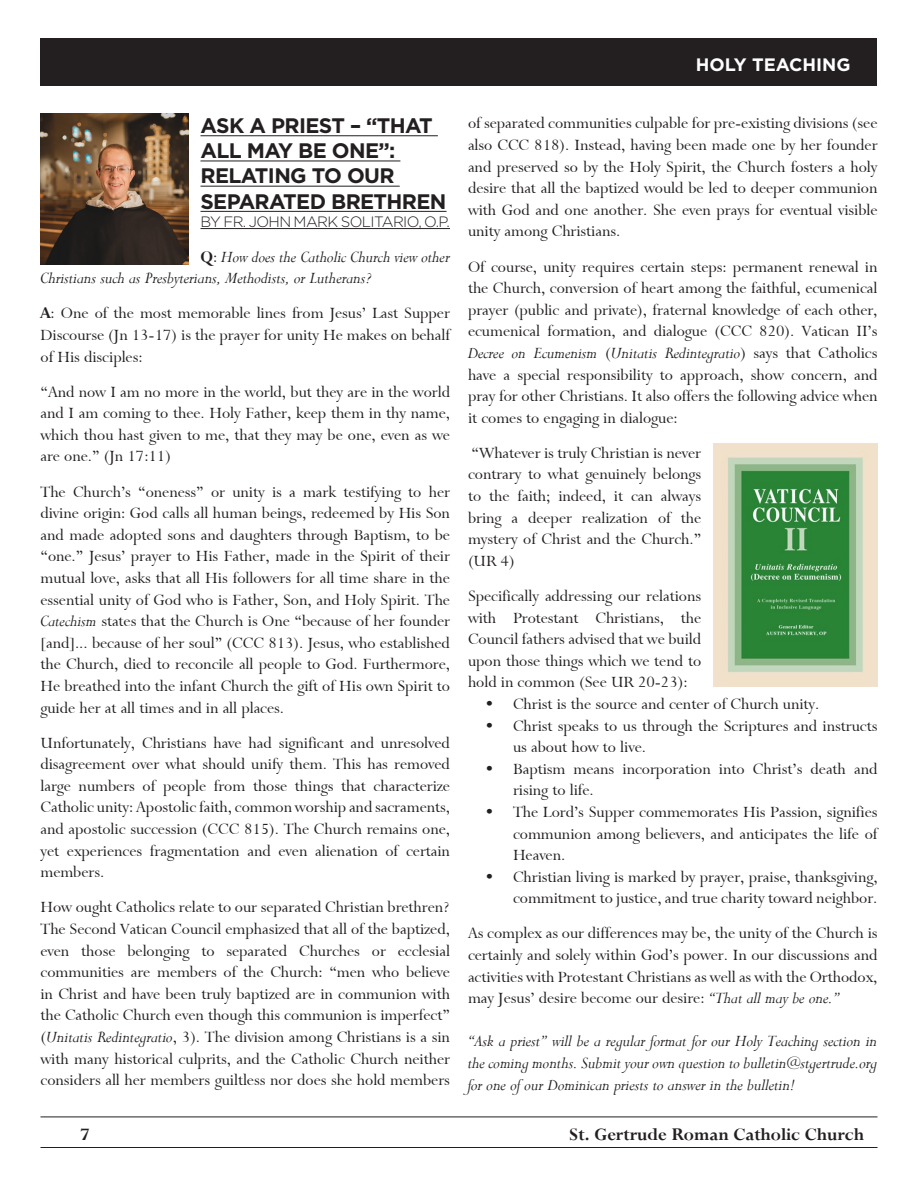
<style>
.page{position:relative;width:918px;height:1188px;background:#fff}
.page>*{position:absolute;margin:0;border:0;box-sizing:border-box;transform-origin:0 0}
.t1{font:700 21px/25.2px "Gotham";letter-spacing:-.03em;color:#231f20}
.t2{font:19.5px "Bronte Bold SWFTE";color:#231f20}
.t3{font:18px/21.6px "Bronte Regular SWFTE";color:#231f20;text-align:justify}
.t4{font:18px/21.6px "Bronte Italic SWFTE";color:#231f20}
.t5{font:700 18px "Gotham";color:#fff}
.t6{font:300 15px "Gotham";letter-spacing:-.04em;color:#231f20}
.s1{font-family:"Bronte Bold SWFTE"}
.s2{font-family:"Bronte Regular SWFTE"}
.s3{font-family:"Bronte Italic SWFTE"}
.s4{font-family:"Times New Roman";font-weight:700;font-style:italic}
</style>
<div class="page">
<hr style="left:40px;top:1147px;width:838px;height:1px;background:#231f20">
<hr style="left:40px;top:1117px;width:838px;height:1px;background:#231f20">
<img style="left:40px;top:113px;width:148px;height:152px">
<div style="left:40px;top:39px;width:838px;height:47px;background:#231f20"></div>
<hr style="left:200px;top:136px;width:238px;height:1px;background:#231f20">
<hr style="left:200px;top:161px;width:200px;height:1px;background:#231f20">
<hr style="left:200px;top:186px;width:200px;height:1px;background:#231f20">
<hr style="left:200px;top:211px;width:247px;height:1px;background:#231f20">
<hr style="left:200px;top:228px;width:250px;height:1px;background:#231f20">
<img style="left:713px;top:444px;width:165px;height:242px">
<p class="t5" style="left:696px;top:54px;width:156px">HOLY TEACHING</p>
<p class="t1" style="left:200px;top:112px;width:248px">ASK A PRIEST – “THAT<br>ALL MAY BE ONE”:<br>RELATING TO OUR<br>SEPARATED BRETHREN</p>
<p class="t6" style="left:200px;top:213px;width:251px">BY FR. JOHN MARK SOLITARIO, O.P.</p>
<p class="t4" style="left:40px;top:246px;width:411px;text-indent:160px"><span class="s1">Q</span><span class="s2">:</span> How does the Catholic Church view other<br>Christians such as Presbyterians, Methodists, or Lutherans?</p>
<p class="t3" style="left:40px;top:303px;width:411px"><span class="s1">A</span>: One of the most memorable lines from Jesus’ Last Supper Discourse (Jn 13-17) is the prayer for unity He makes on behalf of His disciples:</p>
<p class="t3" style="left:40px;top:381px;width:411px">“And now I am no more in the world, but they are in the world and I am coming to thee. Holy Father, keep them in thy name, which thou hast given to me, that they may be one, even as we are one.” (Jn 17:11)</p>
<p class="t3" style="left:40px;top:481px;width:411px">The Church’s “oneness” or unity is a mark testifying to her divine origin: God calls all human beings, redeemed by His Son and made adopted sons and daughters through Baptism, to be “one.” Jesus’ prayer to His Father, made in the Spirit of their mutual love, asks that all His followers for all time share in the essential unity of God who is Father, Son, and Holy Spirit. The <span class="s3">Catechism</span> states that the Church is One “because of her founder [and]... because of her soul” (CCC 813). Jesus, who established the Church, died to reconcile all people to God. Furthermore, He breathed into the infant Church the gift of His own Spirit to guide her at all times and in all places.</p>
<p class="t3" style="left:40px;top:732px;width:411px">Unfortunately, Christians have had significant and unresolved disagreement over what should unify them. This has removed large numbers of people from those things that characterize Catholic unity: Apostolic faith, common worship and sacraments, and apostolic succession (CCC 815). The Church remains one, yet experiences fragmentation and even alienation of certain members.</p>
<p class="t3" style="left:40px;top:897px;width:411px">How ought Catholics relate to our separated Christian brethren?<br>The Second Vatican Council emphasized that all of the baptized, even those belonging to separated Churches or ecclesial communities are members of the Church: “men who believe in Christ and have been truly baptized are in communion with the Catholic Church even though this communion is imperfect” (<span class="s3">Unitatis Redintegratio</span>, 3). The division among Christians is a sin with many historical culprits, and the Catholic Church neither considers all her members guiltless nor does she hold members</p>
<p class="t3" style="left:468px;top:113px;width:411px">of separated communities culpable for pre-existing divisions (see also CCC 818). Instead, having been made one by her founder and preserved so by the Holy Spirit, the Church fosters a holy desire that all the baptized would be led to deeper communion with God and one another. She even prays for eventual visible unity among Christians.</p>
<p class="t3" style="left:468px;top:256px;width:411px">Of course, unity requires certain steps: permanent renewal in the Church, conversion of heart among the faithful, ecumenical prayer (public and private), fraternal knowledge of each other, ecumenical formation, and dialogue (CCC 820). Vatican II’s <span class="s3">Decree on Ecumenism</span> (<span class="s3">Unitatis Redintegratio</span>) says that Catholics have a special responsibility to approach, show concern, and pray for other Christians. It also offers the following advice when it comes to engaging in dialogue:</p>
<p class="t3" style="left:468px;top:442px;width:235px">“Whatever is truly Christian is never contrary to what genuinely belongs to the faith; indeed, it can always bring a deeper realization of the mystery of Christ and the Church.” (UR 4)</p>
<p class="t3" style="left:468px;top:585px;width:235px">Specifically addressing our relations with Protestant Christians, the Council fathers advised that we build upon those things which we tend to hold in common (See UR 20-23):</p>
<p class="t3" style="left:486px;top:693px;width:335px"><span class="s4">•</span> Christ is the source and center of Church unity.</p>
<p class="t3" style="left:513px;top:715px;width:366px;text-indent:-27px"><span class="s4">•</span> Christ speaks to us through the Scriptures and instructs us about how to live.</p>
<p class="t3" style="left:513px;top:758px;width:366px;text-indent:-27px"><span class="s4">•</span> Baptism means incorporation into Christ’s death and rising to life.</p>
<p class="t3" style="left:513px;top:801px;width:366px;text-indent:-27px"><span class="s4">•</span> The Lord’s Supper commemorates His Passion, signifies communion among believers, and anticipates the life of Heaven.</p>
<p class="t3" style="left:486px;top:866px;width:393px;text-align:right"><span class="s4">•</span> Christian living is marked by prayer, praise, thanksgiving, commitment to justice, and true charity toward neighbor.</p>
<p class="t3" style="left:468px;top:923px;width:411px">As complex as our differences may be, the unity of the Church is certainly and solely within God’s power. In our discussions and activities with Protestant Christians as well as with the Orthodox, may Jesus’ desire become our desire: <span class="s3">“That all may be one.”</span></p>
<p class="t4" style="left:468px;top:1031px;width:411px;text-align:justify">“Ask a priest” will be a regular format for our Holy Teaching section in the coming months. Submit your own question to bulletin@stgertrude.org for one of our Dominican priests to answer in the bulletin!</p>
<p class="t2" style="left:80px;top:1123px;width:11px">7</p>
<p class="t2" style="left:569px;top:1123px;width:297px">St. Gertrude Roman Catholic Church</p>
</div>
